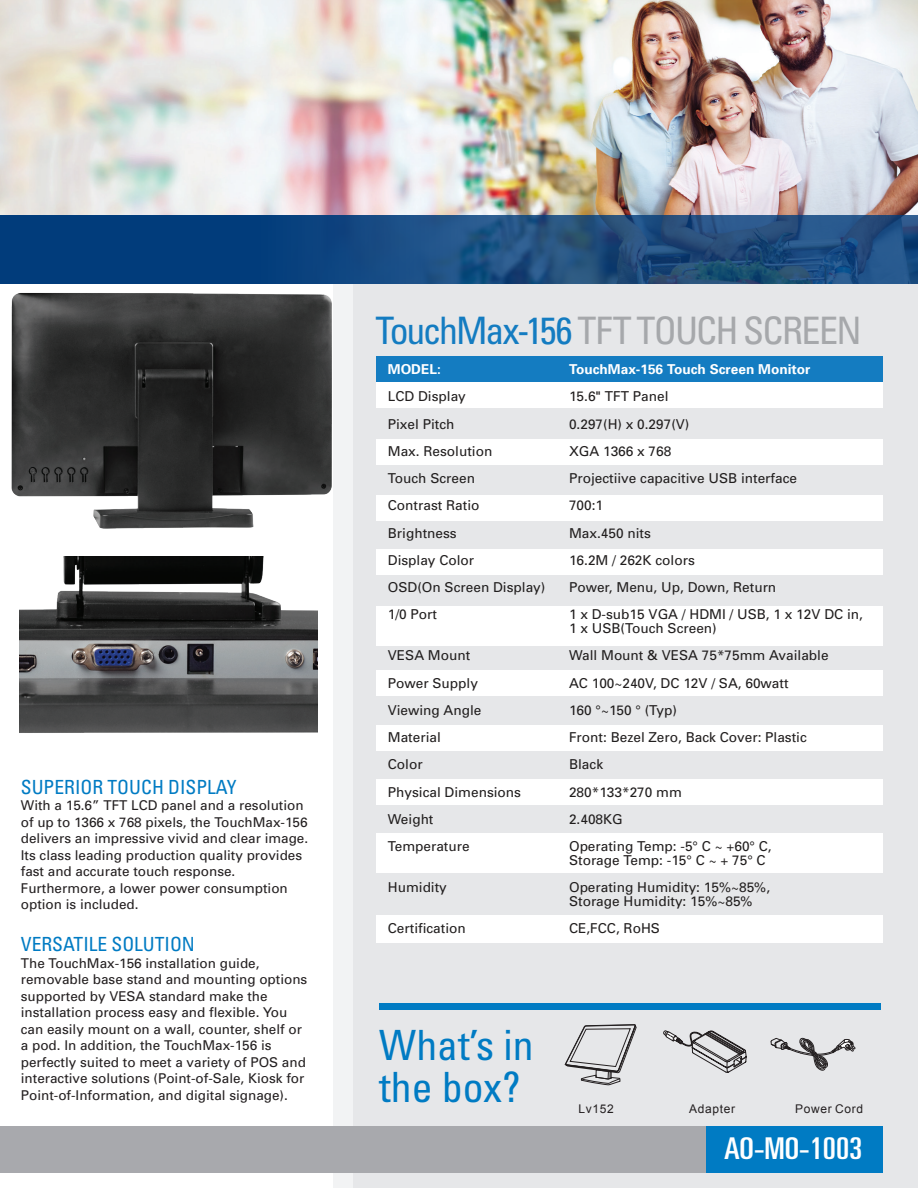
<style>
.page{position:relative;width:918px;height:1188px;background:#fff}
.page>*{position:absolute;margin:0;border:0;box-sizing:border-box;transform-origin:0 0}
.t1{font:condensed 41.7px/42px "Univers";color:#007bc3}
.t2{font:condensed 37.8px "Univers";letter-spacing:-.045em;color:#a6a8ab}
.t3{font:ultra-condensed 30px "Univers";color:#fff;scale:1.18 1}
.t4{font:condensed 19.5px "Univers";color:#007bc3}
.t5{font:13.65px/27.3px "Univers";color:#211e1e}
.t6{font:700 13.65px "Univers";color:#fff}
.t7{font:13.5px/16.5px "Univers";color:#231f20}
.t8{font:12px "Arial";letter-spacing:.055em;color:#231f20}
.s1{color:#147cc1}
</style>
<div class="page">
<div style="left:354px;top:0;width:564px;height:1188px;background:#e6e7e9"></div>
<img style="left:0;top:0;width:918px;height:215px">
<svg style="left:355px;top:215px;width:563px;height:69px;background:#204e7f"></svg>
<div style="left:225px;top:1126px;width:658px;height:47px;background:#007bc3"></div>
<div style="left:0;top:1126px;width:705px;height:47px;background:#a8a9ad"></div>
<svg style="left:770px;top:1037px;width:86px;height:34px"></svg>
<svg style="left:663px;top:1030px;width:84px;height:43px"></svg>
<svg style="left:565px;top:1024px;width:72px;height:62px"></svg>
<div style="left:379px;top:1003px;width:502px;height:7px;background:#007bc3"></div>
<img style="left:20px;top:556px;width:298px;height:177px">
<img style="left:0;top:186px;width:355px;height:366px">
<div style="left:376px;top:382px;width:507px;height:26px;background:#fff"></div>
<div style="left:376px;top:357px;width:507px;height:25px;background:#147cc1"></div>
<div style="left:376px;top:439px;width:507px;height:25px;background:#fff"></div>
<div style="left:376px;top:495px;width:507px;height:26px;background:#fff"></div>
<div style="left:376px;top:549px;width:507px;height:26px;background:#fff"></div>
<div style="left:376px;top:606px;width:507px;height:40px;background:#fff"></div>
<div style="left:376px;top:670px;width:507px;height:25px;background:#fff"></div>
<div style="left:376px;top:725px;width:507px;height:26px;background:#fff"></div>
<div style="left:376px;top:780px;width:507px;height:25px;background:#fff"></div>
<div style="left:376px;top:833px;width:507px;height:40px;background:#fff"></div>
<div style="left:376px;top:916px;width:507px;height:27px;background:#fff"></div>
<h3 class="t4" style="left:21px;top:775px;width:217px">SUPERIOR TOUCH DISPLAY</h3>
<p class="t7" style="left:21px;top:797px;width:289px">With a 15.6” TFT LCD panel and a resolution of up to 1366 x 768 pixels, the TouchMax-156 delivers an impressive vivid and clear image.<br>Its class leading production quality provides fast and accurate touch response.<br>Furthermore, a lower power consumption option is included.</p>
<h3 class="t4" style="left:21px;top:932px;width:176px">VERSATILE SOLUTION</h3>
<p class="t7" style="left:21px;top:955px;width:288px">The TouchMax-156 installation guide, removable base stand and mounting options supported by VESA standard make the installation process easy and flexible. You can easily mount on a wall, counter, shelf or a pod. In addition, the TouchMax-156 is perfectly suited to meet a variety of POS and interactive solutions (Point-of-Sale, Kiosk for Point-of-Information, and digital signage).</p>
<h2 class="t2" style="left:375px;top:307px;width:488px"><span class="s1">TouchMax-156</span> TFT TOUCH SCREEN</h2>
<p class="t6" style="left:388px;top:360px;width:55px">MODEL:</p>
<p class="t5" style="left:388px;top:383px;width:159px">LCD Display<br>Pixel Pitch<br>Max. Resolution<br>Touch Screen<br>Contrast Ratio<br>Brightness<br>Display Color<br>OSD(On Screen Display)<br>1/0 Port</p>
<p class="t5" style="left:388px;top:642px;width:135px">VESA Mount<br>Power Supply<br>Viewing Angle<br>Material<br>Color<br>Physical Dimensions<br>Weight<br>Temperature</p>
<p class="t5" style="left:388px;top:873px;width:61px">Humidity</p>
<p class="t5" style="left:388px;top:914px;width:80px">Certification</p>
<p class="t6" style="left:569px;top:360px;width:243px">TouchMax-156 Touch Screen Monitor</p>
<p class="t5" style="left:569px;top:383px;width:295px">15.6" TFT Panel<br>0.297(H) x 0.297(V)<br>XGA 1366 x 768<br>Projectiive capacitive USB interface<br>700:1<br>Max.450 nits<br>16.2M / 262K colors<br>Power, Menu, Up, Down, Return<br>1 x D-sub15 VGA / HDMI / USB, 1 x 12V DC in,</p>
<p class="t5" style="left:569px;top:614px;width:261px">1 x USB(Touch Screen)<br>Wall Mount &amp; VESA 75*75mm Available<br>AC 100~240V, DC 12V / SA, 60watt<br>160 °~150 ° (Typ)<br>Front: Bezel Zero, Back Cover: Plastic<br>Black<br>280*133*270 mm<br>2.408KG<br>Operating Temp: -5° C ~ +60° C,</p>
<p class="t5" style="left:569px;top:846px;width:203px">Storage Temp: -15° C ~ + 75° C<br>Operating Humidity: 15%~85%,</p>
<p class="t5" style="left:569px;top:887px;width:185px">Storage Humidity: 15%~85%<br>CE,FCC, RoHS</p>
<h1 class="t1" style="left:379px;top:1023px;width:156px">What’s in the box?</h1>
<p class="t8" style="left:578px;top:1101px;width:37px">Lv152</p>
<p class="t8" style="left:689px;top:1101px;width:47px">Adapter</p>
<p class="t8" style="left:795px;top:1101px;width:69px">Power Cord</p>
<h3 class="t3" style="left:724px;top:1132px;width:119px">AO-MO-1003</h3>
</div>
